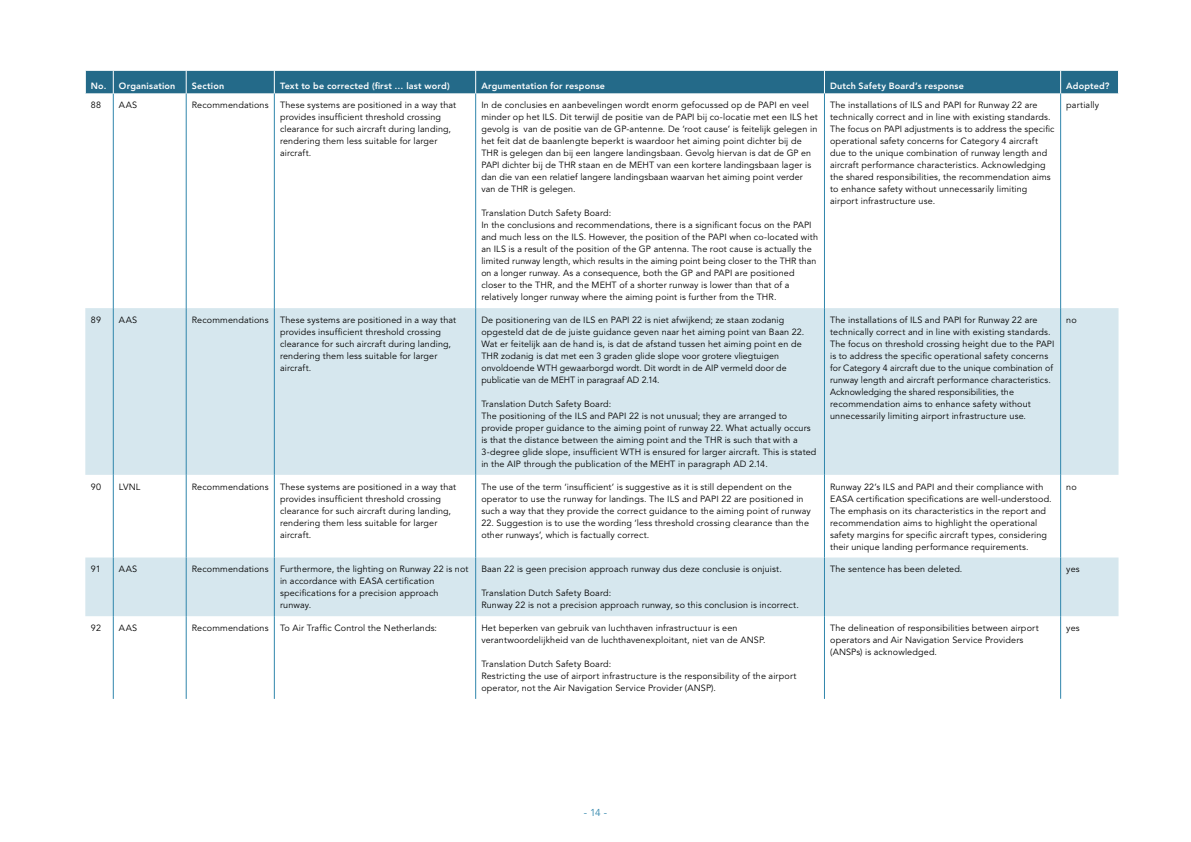
<style>
.page{position:relative;width:1191px;height:842px;background:#fff}
.page>*{position:absolute;margin:0;border:0;box-sizing:border-box;transform-origin:0 0}
.t1{font:10px "Avenir LT Std";color:#3086ac}
.t2{font:9px/12px "Avenir LT Std";letter-spacing:.015em;color:#000}
.t3{font:800 9px "Avenir LT Std";letter-spacing:.02em;color:#fff}
</style>
<div class="page">
<svg style="left:85px;top:308px;width:1033px;height:308px;fill:#d6e7ee"></svg>
<hr style="left:113px;top:94px;width:1px;height:214px;background:#3086ac">
<hr style="left:186px;top:94px;width:1px;height:214px;background:#3086ac">
<hr style="left:274px;top:94px;width:1px;height:214px;background:#3086ac">
<hr style="left:475px;top:94px;width:1px;height:214px;background:#3086ac">
<hr style="left:824px;top:94px;width:1px;height:214px;background:#3086ac">
<hr style="left:1060px;top:94px;width:1px;height:214px;background:#3086ac">
<hr style="left:113px;top:308px;width:1px;height:167px;background:#3086ac">
<hr style="left:186px;top:308px;width:1px;height:167px;background:#3086ac">
<hr style="left:274px;top:308px;width:1px;height:167px;background:#3086ac">
<hr style="left:475px;top:308px;width:1px;height:167px;background:#3086ac">
<hr style="left:824px;top:308px;width:1px;height:167px;background:#3086ac">
<hr style="left:1060px;top:308px;width:1px;height:167px;background:#3086ac">
<hr style="left:113px;top:475px;width:1px;height:82px;background:#3086ac">
<hr style="left:186px;top:475px;width:1px;height:82px;background:#3086ac">
<hr style="left:274px;top:475px;width:1px;height:82px;background:#3086ac">
<hr style="left:475px;top:475px;width:1px;height:82px;background:#3086ac">
<hr style="left:824px;top:475px;width:1px;height:82px;background:#3086ac">
<hr style="left:1060px;top:475px;width:1px;height:82px;background:#3086ac">
<hr style="left:113px;top:557px;width:1px;height:59px;background:#3086ac">
<hr style="left:186px;top:557px;width:1px;height:59px;background:#3086ac">
<hr style="left:274px;top:557px;width:1px;height:59px;background:#3086ac">
<hr style="left:475px;top:557px;width:1px;height:59px;background:#3086ac">
<hr style="left:824px;top:557px;width:1px;height:59px;background:#3086ac">
<hr style="left:1060px;top:557px;width:1px;height:59px;background:#3086ac">
<hr style="left:113px;top:616px;width:1px;height:83px;background:#3086ac">
<hr style="left:186px;top:616px;width:1px;height:83px;background:#3086ac">
<hr style="left:274px;top:616px;width:1px;height:83px;background:#3086ac">
<hr style="left:475px;top:616px;width:1px;height:83px;background:#3086ac">
<hr style="left:824px;top:616px;width:1px;height:83px;background:#3086ac">
<hr style="left:1060px;top:616px;width:1px;height:83px;background:#3086ac">
<div style="left:85px;top:71px;width:1034px;height:23px;background:#246a89"></div>
<p class="t3" style="left:91px;top:81px;width:86px">No. Organisation</p>
<p class="t3" style="left:192px;top:81px;width:34px">Section</p>
<p class="t3" style="left:280px;top:81px;width:171px">Text to be corrected (first … last word)</p>
<p class="t3" style="left:481px;top:81px;width:125px">Argumentation for response</p>
<p class="t3" style="left:830px;top:81px;width:135px">Dutch Safety Board’s response</p>
<p class="t3" style="left:1066px;top:81px;width:45px">Adopted?</p>
<p class="t2" style="left:91px;top:100px;width:12px">88</p>
<p class="t2" style="left:119px;top:100px;width:20px">AAS</p>
<p class="t2" style="left:192px;top:100px;width:78px">Recommendations</p>
<p class="t2" style="left:280px;top:100px;width:178px">These systems are positioned in a way that provides insufficient threshold crossing clearance for such aircraft during landing, rendering them less suitable for larger aircraft.</p>
<p class="t2" style="left:481px;top:100px;width:338px">In de conclusies en aanbevelingen wordt enorm gefocussed op de PAPI en veel minder op het ILS. Dit terwijl de positie van de PAPI bij co-locatie met een ILS het gevolg is van de positie van de GP-antenne. De ‘root cause’ is feitelijk gelegen in het feit dat de baanlengte beperkt is waardoor het aiming point dichter bij de THR is gelegen dan bij een langere landingsbaan. Gevolg hiervan is dat de GP en PAPI dichter bij de THR staan en de MEHT van een kortere landingsbaan lager is dan die van een relatief langere landingsbaan waarvan het aiming point verder van de THR is gelegen.</p>
<p class="t2" style="left:481px;top:208px;width:338px">Translation Dutch Safety Board:<br>In the conclusions and recommendations, there is a significant focus on the PAPI and much less on the ILS. However, the position of the PAPI when co-located with an ILS is a result of the position of the GP antenna. The root cause is actually the limited runway length, which results in the aiming point being closer to the THR than on a longer runway. As a consequence, both the GP and PAPI are positioned closer to the THR, and the MEHT of a shorter runway is lower than that of a relatively longer runway where the aiming point is further from the THR.</p>
<p class="t2" style="left:830px;top:100px;width:226px">The installations of ILS and PAPI for Runway 22 are technically correct and in line with existing standards.<br>The focus on PAPI adjustments is to address the specific operational safety concerns for Category 4 aircraft due to the unique combination of runway length and aircraft performance characteristics. Acknowledging the shared responsibilities, the recommendation aims to enhance safety without unnecessarily limiting airport infrastructure use.</p>
<p class="t2" style="left:1066px;top:100px;width:34px">partially</p>
<p class="t2" style="left:91px;top:314px;width:12px">89</p>
<p class="t2" style="left:119px;top:314px;width:20px">AAS</p>
<p class="t2" style="left:192px;top:314px;width:78px">Recommendations</p>
<p class="t2" style="left:280px;top:314px;width:178px">These systems are positioned in a way that provides insufficient threshold crossing clearance for such aircraft during landing, rendering them less suitable for larger aircraft.</p>
<p class="t2" style="left:481px;top:314px;width:324px">De positionering van de ILS en PAPI 22 is niet afwijkend; ze staan zodanig opgesteld dat de de juiste guidance geven naar het aiming point van Baan 22.<br>Wat er feitelijk aan de hand is, is dat de afstand tussen het aiming point en de THR zodanig is dat met een 3 graden glide slope voor grotere vliegtuigen onvoldoende WTH gewaarborgd wordt. Dit wordt in de AIP vermeld door de publicatie van de MEHT in paragraaf AD 2.14.</p>
<p class="t2" style="left:481px;top:398px;width:337px">Translation Dutch Safety Board:<br>The positioning of the ILS and PAPI 22 is not unusual; they are arranged to provide proper guidance to the aiming point of runway 22. What actually occurs is that the distance between the aiming point and the THR is such that with a 3-degree glide slope, insufficient WTH is ensured for larger aircraft. This is stated in the AIP through the publication of the MEHT in paragraph AD 2.14.</p>
<p class="t2" style="left:91px;top:481px;width:12px">90</p>
<p class="t2" style="left:119px;top:481px;width:23px">LVNL</p>
<p class="t2" style="left:192px;top:481px;width:78px">Recommendations</p>
<p class="t2" style="left:280px;top:481px;width:178px">These systems are positioned in a way that provides insufficient threshold crossing clearance for such aircraft during landing, rendering them less suitable for larger aircraft.</p>
<p class="t2" style="left:481px;top:481px;width:331px">The use of the term ‘insufficient’ is suggestive as it is still dependent on the operator to use the runway for landings. The ILS and PAPI 22 are positioned in such a way that they provide the correct guidance to the aiming point of runway</p>
<p class="t2" style="left:481px;top:517px;width:329px">22. Suggestion is to use the wording ‘less threshold crossing clearance than the other runways’, which is factually correct.</p>
<p class="t2" style="left:91px;top:564px;width:11px">91</p>
<p class="t2" style="left:119px;top:564px;width:20px">AAS</p>
<p class="t2" style="left:192px;top:564px;width:78px">Recommendations</p>
<p class="t2" style="left:280px;top:564px;width:190px">Furthermore, the lighting on Runway 22 is not in accordance with EASA certification specifications for a precision approach runway.</p>
<p class="t2" style="left:481px;top:564px;width:302px">Baan 22 is geen precision approach runway dus deze conclusie is onjuist.</p>
<p class="t2" style="left:481px;top:588px;width:319px">Translation Dutch Safety Board:<br>Runway 22 is not a precision approach runway, so this conclusion is incorrect.</p>
<p class="t2" style="left:91px;top:622px;width:12px">92</p>
<p class="t2" style="left:119px;top:622px;width:20px">AAS</p>
<p class="t2" style="left:192px;top:622px;width:78px">Recommendations</p>
<p class="t2" style="left:280px;top:622px;width:159px">To Air Traffic Control the Netherlands:</p>
<p class="t2" style="left:481px;top:622px;width:286px">Het beperken van gebruik van luchthaven infrastructuur is een verantwoordelijkheid van de luchthavenexploitant, niet van de ANSP.</p>
<p class="t2" style="left:481px;top:658px;width:317px">Translation Dutch Safety Board:<br>Restricting the use of airport infrastructure is the responsibility of the airport operator, not the Air Navigation Service Provider (ANSP).</p>
<p class="t2" style="left:830px;top:314px;width:226px">The installations of ILS and PAPI for Runway 22 are technically correct and in line with existing standards.<br>The focus on threshold crossing height due to the PAPI is to address the specific operational safety concerns for Category 4 aircraft due to the unique combination of runway length and aircraft performance characteristics.<br>Acknowledging the shared responsibilities, the recommendation aims to enhance safety without unnecessarily limiting airport infrastructure use.</p>
<p class="t2" style="left:1066px;top:314px;width:12px">no</p>
<p class="t2" style="left:830px;top:481px;width:223px">Runway 22’s ILS and PAPI and their compliance with EASA certification specifications are well-understood.<br>The emphasis on its characteristics in the report and recommendation aims to highlight the operational safety margins for specific aircraft types, considering their unique landing performance requirements.</p>
<p class="t2" style="left:1066px;top:481px;width:12px">no</p>
<p class="t2" style="left:830px;top:564px;width:134px">The sentence has been deleted.</p>
<p class="t2" style="left:1066px;top:564px;width:15px">yes</p>
<p class="t2" style="left:830px;top:622px;width:210px">The delineation of responsibilities between airport operators and Air Navigation Service Providers (ANSPs) is acknowledged.</p>
<p class="t2" style="left:1066px;top:622px;width:15px">yes</p>
<p class="t1" style="left:584px;top:807px;width:25px">- 14 -</p>
</div>
